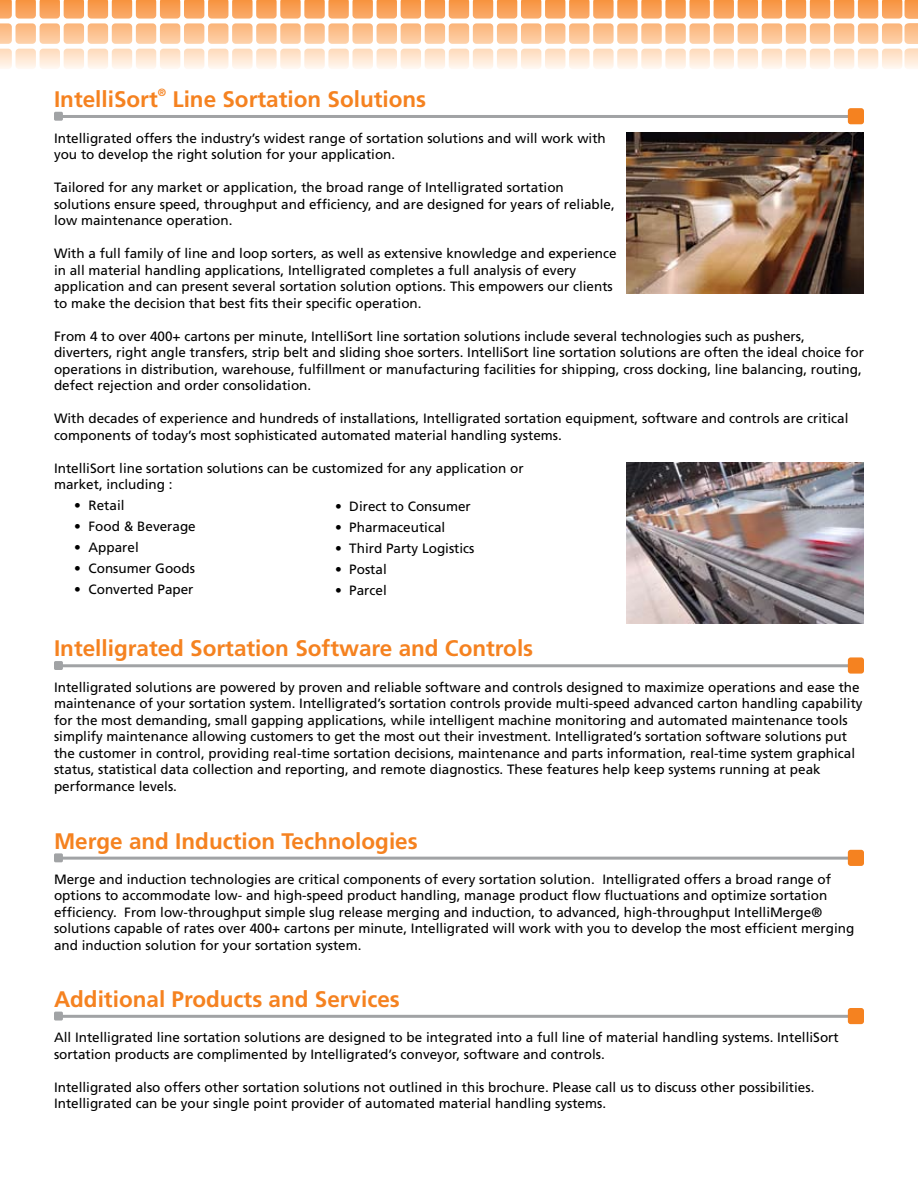
<style>
.page{position:relative;width:918px;height:1188px;background:#fff}
.page>*{position:absolute;margin:0;border:0;box-sizing:border-box;transform-origin:0 0}
.t1{font:700 22.5px "Frutiger";color:#f58220}
.t2{font:13.5px/16.5px "Frutiger";color:#000}
.t3{font:700 10.5px "Frutiger";color:#f58220}
</style>
<div class="page">
<svg style="left:0;top:0;width:918px;height:125px"></svg>
<img style="left:626px;top:132px;width:238px;height:161px">
<hr style="left:59px;top:115px;width:804px;height:3px;background:#a1a3a5">
<div style="left:848px;top:108px;width:16px;height:16px;background:#f58220;border-radius:3px"></div>
<div style="left:54px;top:112px;width:9px;height:9px;background:#a1a3a5;border-radius:2px"></div>
<hr style="left:59px;top:664px;width:804px;height:3px;background:#a1a3a5">
<div style="left:848px;top:657px;width:16px;height:17px;background:#f58220;border-radius:3px"></div>
<div style="left:54px;top:661px;width:9px;height:9px;background:#a1a3a5;border-radius:2px"></div>
<hr style="left:59px;top:857px;width:804px;height:3px;background:#a1a3a5">
<div style="left:848px;top:850px;width:16px;height:16px;background:#f58220;border-radius:3px"></div>
<div style="left:54px;top:853px;width:9px;height:9px;background:#a1a3a5;border-radius:2px"></div>
<hr style="left:59px;top:1015px;width:804px;height:3px;background:#a1a3a5">
<div style="left:848px;top:1008px;width:16px;height:16px;background:#f58220;border-radius:3px"></div>
<div style="left:54px;top:1012px;width:9px;height:9px;background:#a1a3a5;border-radius:2px"></div>
<img style="left:626px;top:462px;width:238px;height:162px">
<h1 class="t1" style="left:54px;top:86px;width:105px">IntelliSort</h1>
<p class="t3" style="left:158px;top:87px;width:10px">®</p>
<h1 class="t1" style="left:172px;top:86px;width:255px">Line Sortation Solutions</h1>
<p class="t2" style="left:54px;top:130px;width:553px">Intelligrated offers the industry’s widest range of sortation solutions and will work with you to develop the right solution for your application.</p>
<p class="t2" style="left:54px;top:179px;width:562px">Tailored for any market or application, the broad range of Intelligrated sortation solutions ensure speed, throughput and efficiency, and are designed for years of reliable, low maintenance operation.</p>
<p class="t2" style="left:54px;top:245px;width:564px">With a full family of line and loop sorters, as well as extensive knowledge and experience in all material handling applications, Intelligrated completes a full analysis of every application and can present several sortation solution options. This empowers our clients to make the decision that best fits their specific operation.</p>
<p class="t2" style="left:54px;top:328px;width:811px">From 4 to over 400+ cartons per minute, IntelliSort line sortation solutions include several technologies such as pushers, diverters, right angle transfers, strip belt and sliding shoe sorters. IntelliSort line sortation solutions are often the ideal choice for operations in distribution, warehouse, fulfillment or manufacturing facilities for shipping, cross docking, line balancing, routing, defect rejection and order consolidation.</p>
<p class="t2" style="left:54px;top:410px;width:796px">With decades of experience and hundreds of installations, Intelligrated sortation equipment, software and controls are critical components of today’s most sophisticated automated material handling systems.</p>
<p class="t2" style="left:54px;top:460px;width:471px">IntelliSort line sortation solutions can be customized for any application or market, including :</p>
<p class="t2" style="left:74px;top:497px;width:52px">• Retail</p>
<p class="t2" style="left:74px;top:518px;width:123px">• Food &amp; Beverage</p>
<p class="t2" style="left:74px;top:539px;width:66px">• Apparel</p>
<p class="t2" style="left:74px;top:560px;width:122px">• Consumer Goods</p>
<p class="t2" style="left:74px;top:581px;width:121px">• Converted Paper</p>
<p class="t2" style="left:335px;top:498px;width:137px">• Direct to Consumer</p>
<p class="t2" style="left:335px;top:519px;width:112px">• Pharmaceutical</p>
<p class="t2" style="left:335px;top:540px;width:141px">• Third Party Logistics</p>
<p class="t2" style="left:335px;top:561px;width:53px">• Postal</p>
<p class="t2" style="left:335px;top:582px;width:53px">• Parcel</p>
<h1 class="t1" style="left:54px;top:635px;width:481px">Intelligrated Sortation Software and Controls</h1>
<p class="t2" style="left:54px;top:679px;width:810px">Intelligrated solutions are powered by proven and reliable software and controls designed to maximize operations and ease the maintenance of your sortation system. Intelligrated’s sortation controls provide multi-speed advanced carton handling capability for the most demanding, small gapping applications, while intelligent machine monitoring and automated maintenance tools simplify maintenance allowing customers to get the most out their investment. Intelligrated’s sortation software solutions put the customer in control, providing real-time sortation decisions, maintenance and parts information, real-time system graphical status, statistical data collection and reporting, and remote diagnostics. These features help keep systems running at peak performance levels.</p>
<h1 class="t1" style="left:54px;top:827px;width:365px">Merge and Induction Technologies</h1>
<p class="t2" style="left:54px;top:871px;width:802px">Merge and induction technologies are critical components of every sortation solution. Intelligrated offers a broad range of options to accommodate low- and high-speed product handling, manage product flow fluctuations and optimize sortation efficiency. From low-throughput simple slug release merging and induction, to advanced, high-throughput IntelliMerge® solutions capable of rates over 400+ cartons per minute, Intelligrated will work with you to develop the most efficient merging and induction solution for your sortation system.</p>
<h1 class="t1" style="left:54px;top:986px;width:347px">Additional Products and Services</h1>
<p class="t2" style="left:54px;top:1029px;width:786px">All Intelligrated line sortation solutions are designed to be integrated into a full line of material handling systems. IntelliSort sortation products are complimented by Intelligrated’s conveyor, software and controls.</p>
<p class="t2" style="left:54px;top:1079px;width:762px">Intelligrated also offers other sortation solutions not outlined in this brochure. Please call us to discuss other possibilities.<br>Intelligrated can be your single point provider of automated material handling systems.</p>
</div>
